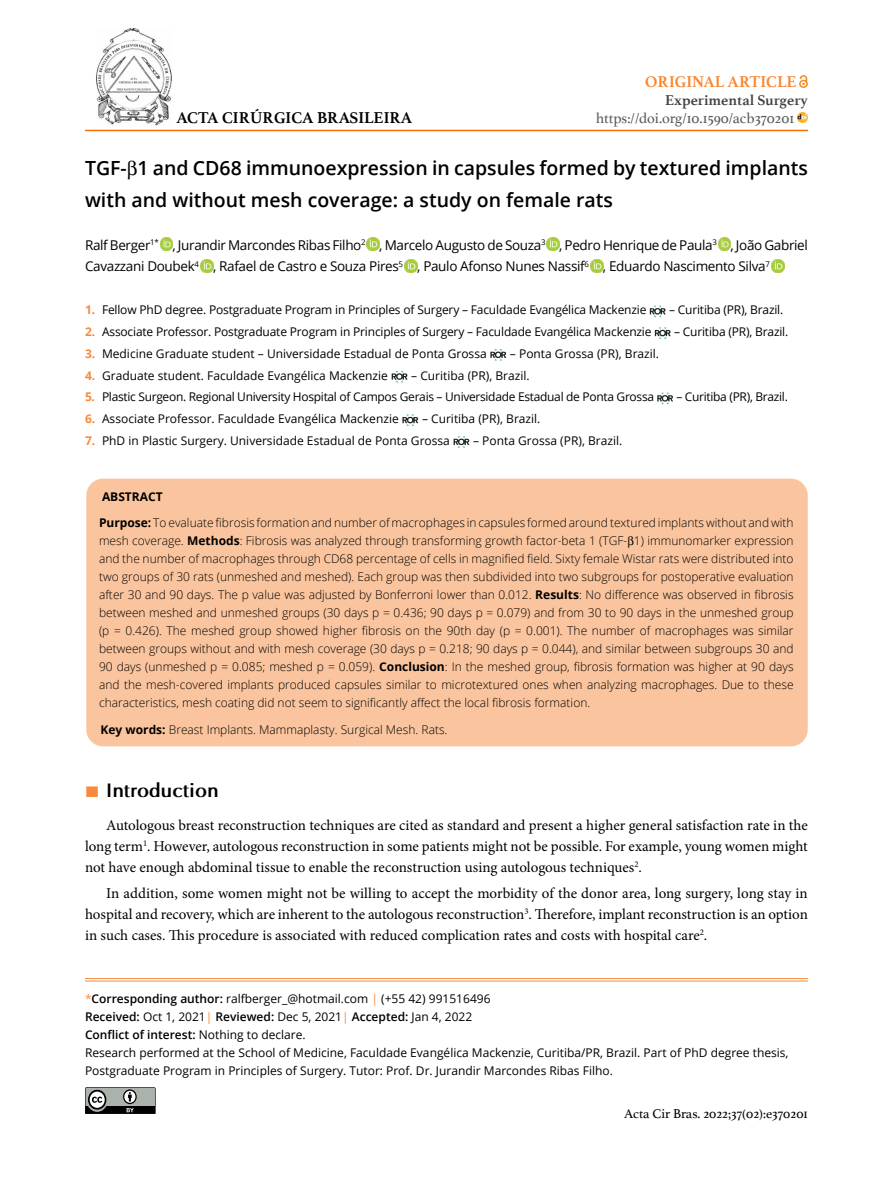
<style>
.page{position:relative;width:893px;height:1191px;background:#fff}
.page>*{position:absolute;margin:0;border:0;box-sizing:border-box;transform-origin:0 0}
.t1{font:600 19.5px/31.5px "Open Sans";color:#000}
.t2{font:700 19.5px "Optima";color:#000}
.t3{font:700 16.5px "Athelas";color:#000}
.t4{font:700 16.5px "Athelas";color:#fa862e}
.t5{font:15px/21px "Minion Pro";color:#000;text-align:justify}
.t6{font:15px "Athelas";color:#58595b}
.t7{font:700 15px "Athelas";color:#414042}
.t8{font:13.5px/21.8px "Open Sans";letter-spacing:-.025em;color:#000}
.t9{font:13.5px "Athelas";color:#000}
.t10{font:300 12px/18px "Open Sans";color:#000;text-align:justify}
.t11{font:12px/18px "Open Sans";color:#000}
.t12{font:12px "Open Sans";letter-spacing:-.025em;color:#000}
.t13{font:700 12px "Open Sans";color:#000}
.s1{font-weight:700;color:#f68b3d}
.s2{font-weight:700}
.s3{color:#f68b3d}
.s4{font-weight:600}
</style>
<div class="page">
<img style="left:96px;top:28px;width:76px;height:97px">
<hr style="left:85px;top:130px;width:723px;height:1px;background:#f67207">
<svg style="left:85px;top:1087px;width:71px;height:27px;background:#757875"></svg>
<svg style="left:800px;top:75px;width:8px;height:13px"></svg>
<svg style="left:797px;top:112px;width:11px;height:11px"></svg>
<svg style="left:160px;top:238px;width:13px;height:13px"></svg>
<svg style="left:367px;top:238px;width:13px;height:13px"></svg>
<svg style="left:547px;top:238px;width:13px;height:13px"></svg>
<svg style="left:718px;top:238px;width:13px;height:13px"></svg>
<svg style="left:201px;top:260px;width:12px;height:12px"></svg>
<svg style="left:405px;top:260px;width:13px;height:12px"></svg>
<svg style="left:591px;top:260px;width:12px;height:12px"></svg>
<svg style="left:771px;top:260px;width:13px;height:12px"></svg>
<svg style="left:650px;top:306px;width:16px;height:11px"></svg>
<svg style="left:655px;top:327px;width:16px;height:12px"></svg>
<svg style="left:490px;top:349px;width:16px;height:11px"></svg>
<svg style="left:392px;top:371px;width:16px;height:11px"></svg>
<svg style="left:657px;top:393px;width:16px;height:11px"></svg>
<svg style="left:402px;top:414px;width:16px;height:12px"></svg>
<svg style="left:454px;top:436px;width:15px;height:11px"></svg>
<div style="left:86px;top:478px;width:722px;height:268px;background:#fac59e;border-radius:17px"></div>
<hr style="left:85px;top:978px;width:723px;height:1px;background:#f68b3d">
<hr style="left:85px;top:980px;width:723px;height:1px;background:#f68b3d">
<div style="left:86px;top:786px;width:12px;height:11px;background:#f68b3d"></div>
<h2 class="t4" style="left:645px;top:68px;width:153px">ORIGINAL ARTICLE</h2>
<p class="t7" style="left:665px;top:88px;width:144px">Experimental Surgery</p>
<p class="t6" style="left:596px;top:106px;width:200px">https://doi.org/10.1590/acb370201</p>
<h1 class="t1" style="left:85px;top:152px;width:724px">TGF- 1 and CD68 immunoexpression in capsules formed by textured implants with and without mesh coverage: a study on female rats</h1>
<p class="t8" style="left:85px;top:233px;width:724px">Ralf Berger<sup>1*</sup> , Jurandir Marcondes Ribas Filho<sup>2</sup> , Marcelo Augusto de Souza<sup>3</sup> , Pedro Henrique de Paula<sup>3</sup> , João Gabriel<br>Cavazzani Doubek<sup>4</sup> , Rafael de Castro e Souza Pires<sup>5</sup> , Paulo Afonso Nunes Nassif<sup>6</sup> , Eduardo Nascimento Silva<sup>7</sup></p>
<p class="t11" style="left:85px;top:301px;width:563px"><span class="s1">1.</span> Fellow PhD degree. Postgraduate Program in Principles of Surgery – Faculdade Evangélica Mackenzie</p>
<p class="t11" style="left:669px;top:301px;width:116px">– Curitiba (PR), Brazil.</p>
<p class="t11" style="left:85px;top:322px;width:568px"><span class="s1">2.</span> Associate Professor. Postgraduate Program in Principles of Surgery – Faculdade Evangélica Mackenzie</p>
<p class="t11" style="left:674px;top:322px;width:116px">– Curitiba (PR), Brazil.</p>
<p class="t11" style="left:85px;top:344px;width:403px"><span class="s1">3.</span> Medicine Graduate student – Universidade Estadual de Ponta Grossa</p>
<p class="t11" style="left:510px;top:344px;width:151px">– Ponta Grossa (PR), Brazil.</p>
<p class="t11" style="left:85px;top:366px;width:304px"><span class="s1">4.</span> Graduate student. Faculdade Evangélica Mackenzie</p>
<p class="t11" style="left:411px;top:366px;width:120px">– Curitiba (PR), Brazil.</p>
<p class="t12" style="left:85px;top:389px;width:571px"><span class="s1">5.</span> Plastic Surgeon. Regional University Hospital of Campos Gerais – Universidade Estadual de Ponta Grossa</p>
<p class="t12" style="left:676px;top:389px;width:113px">– Curitiba (PR), Brazil.</p>
<p class="t11" style="left:85px;top:409px;width:315px"><span class="s1">6.</span> Associate Professor. Faculdade Evangélica Mackenzie</p>
<p class="t11" style="left:422px;top:409px;width:120px">– Curitiba (PR), Brazil.</p>
<p class="t11" style="left:85px;top:431px;width:366px"><span class="s1">7.</span> PhD in Plastic Surgery. Universidade Estadual de Ponta Grossa</p>
<p class="t11" style="left:473px;top:431px;width:151px">– Ponta Grossa (PR), Brazil.</p>
<h2 class="t3" style="left:176px;top:104px;width:237px">ACTA CIRÚRGICA BRASILEIRA</h2>
<p class="t13" style="left:102px;top:488px;width:62px">ABSTRACT</p>
<p class="t10" style="left:99px;top:513px;width:696px"><span class="s2">Purpose:</span> To evaluate fibrosis formation and number of macrophages in capsules formed around textured implants without and with mesh coverage. <span class="s2">Methods</span>: Fibrosis was analyzed through transforming growth factor-beta 1 (TGF- 1) immunomarker expression and the number of macrophages through CD68 percentage of cells in magnified field. Sixty female Wistar rats were distributed into two groups of 30 rats (unmeshed and meshed). Each group was then subdivided into two subgroups for postoperative evaluation after 30 and 90 days. The p value was adjusted by Bonferroni lower than 0.012. <span class="s2">Results</span>: No difference was observed in fibrosis between meshed and unmeshed groups (30 days p = 0.436; 90 days p = 0.079) and from 30 to 90 days in the unmeshed group (p = 0.426). The meshed group showed higher fibrosis on the 90th day (p = 0.001). The number of macrophages was similar between groups without and with mesh coverage (30 days p = 0.218; 90 days p = 0.044), and similar between subgroups 30 and 90 days (unmeshed p = 0.085; meshed p = 0.059). <span class="s2">Conclusion</span>: In the meshed group, fibrosis formation was higher at 90 days and the mesh-covered implants produced capsules similar to microtextured ones when analyzing macrophages. Due to these characteristics, mesh coating did not seem to significantly affect the local fibrosis formation.</p>
<p class="t10" style="left:101px;top:720px;width:348px"><span class="s2">Key words:</span> Breast Implants. Mammaplasty. Surgical Mesh. Rats.</p>
<h1 class="t2" style="left:106px;top:778px;width:114px">Introduction</h1>
<p class="t5" style="left:85px;top:815px;width:724px;text-indent:21px">Autologous breast reconstruction techniques are cited as standard and present a higher general satisfaction rate in the long term<sup>1</sup>. However, autologous reconstruction in some patients might not be possible. For example, young women might not have enough abdominal tissue to enable the reconstruction using autologous techniques<sup>2</sup>.</p>
<p class="t5" style="left:85px;top:882px;width:724px;text-indent:21px">In addition, some women might not be willing to accept the morbidity of the donor area, long surgery, long stay in hospital and recovery, which are inherent to the autologous reconstruction<sup>3</sup>. Therefore, implant reconstruction is an option in such cases. This procedure is associated with reduced complication rates and costs with hospital care<sup>2</sup>.</p>
<p class="t11" style="left:85px;top:989px;width:705px"><span class="s3">*</span><span class="s4">Corresponding author:</span> ralfberger_@hotmail.com <span class="s3">|</span> (+55 42) 991516496<br><span class="s4">Received:</span> Oct 1, 2021<span class="s3">|</span> <span class="s4">Reviewed:</span> Dec 5, 2021<span class="s3">|</span> <span class="s4">Accepted:</span> Jan 4, 2022<br><span class="s4">Conflict of interest:</span> Nothing to declare.<br>Research performed at the School of Medicine, Faculdade Evangélica Mackenzie, Curitiba/PR, Brazil. Part of PhD degree thesis, Postgraduate Program in Principles of Surgery. Tutor: Prof. Dr. Jurandir Marcondes Ribas Filho.</p>
<p class="t9" style="left:624px;top:1102px;width:185px">Acta Cir Bras. 2022;37(02):e370201</p>
</div>
